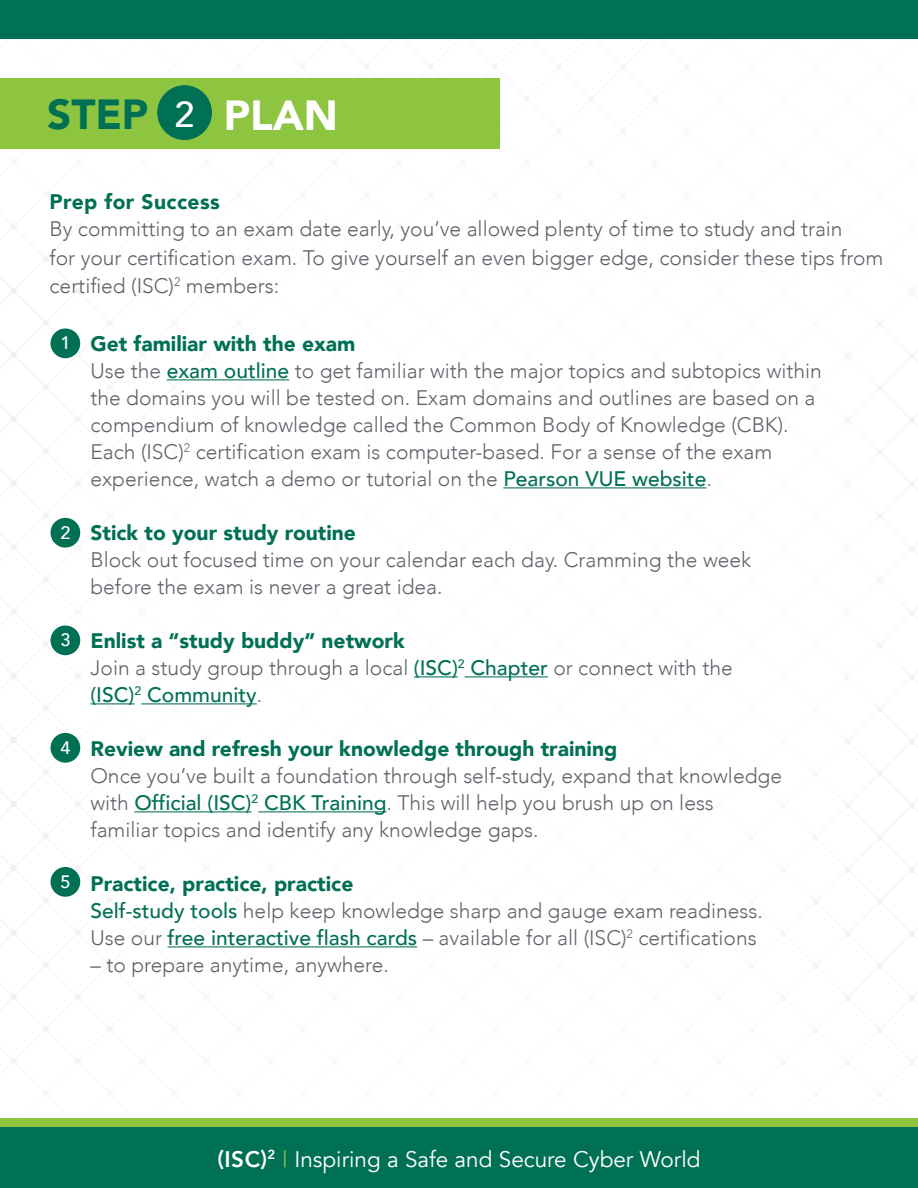
<style>
.page{position:relative;width:918px;height:1188px;background:#fff}
.page>*{position:absolute;margin:0;border:0;box-sizing:border-box;transform-origin:0 0}
.t1{font:900 42px "Avenir";color:#007054}
.t2{font:22.5px "Avenir";color:#fff}
.t3{font:300 21px/27px "Avenir";color:#5f636a}
.t4{font:900 21px "Avenir";color:#007054}
.t5{font:900 21px "Avenir";letter-spacing:.02em;color:#007054}
.t6{font:500 18px "Avenir";color:#fff}
.s1{font-weight:500;font-size:36px;color:#fff}
.s2{color:#fff}
.s3{font-weight:900;color:#007054}
.s4{font-weight:500;color:#007054}
.s5{font-weight:800}
.s6{color:#8dc440}
</style>
<div class="page">
<div style="left:0;top:0;width:918px;height:39px;background:#007054"></div>
<div style="left:0;top:1126px;width:918px;height:62px;background:#007054"></div>
<div style="left:0;top:1118px;width:918px;height:8px;background:#8dc440"></div>
<div style="left:0;top:78px;width:500px;height:70px;background:#8dc440"></div>
<div style="left:157px;top:85px;width:55px;height:55px;background:#007054;border-radius:50%"></div>
<hr style="left:167px;top:379px;width:122px;height:1px;background:#007054">
<hr style="left:503px;top:487px;width:203px;height:1px;background:#007054">
<hr style="left:414px;top:676px;width:44px;height:1px;background:#007054">
<hr style="left:465px;top:676px;width:83px;height:1px;background:#007054">
<hr style="left:90px;top:703px;width:44px;height:1px;background:#007054">
<hr style="left:141px;top:703px;width:116px;height:1px;background:#007054">
<hr style="left:134px;top:811px;width:117px;height:1px;background:#007054">
<hr style="left:258px;top:811px;width:129px;height:1px;background:#007054">
<hr style="left:168px;top:946px;width:249px;height:1px;background:#007054">
<div style="left:51px;top:328px;width:29px;height:30px;background:#007054;border-radius:50%"></div>
<div style="left:51px;top:518px;width:29px;height:30px;background:#007054;border-radius:50%"></div>
<div style="left:51px;top:626px;width:29px;height:29px;background:#007054;border-radius:50%"></div>
<div style="left:51px;top:733px;width:29px;height:30px;background:#007054;border-radius:50%"></div>
<div style="left:51px;top:867px;width:29px;height:30px;background:#007054;border-radius:50%"></div>
<h1 class="t1" style="left:47px;top:78px;width:292px">STEP <span class="s1">2</span> <span class="s2">PLAN</span></h1>
<p class="t5" style="left:50px;top:184px;width:172px">Prep for Success</p>
<p class="t3" style="left:50px;top:215px;width:835px;line-height:28.5px">By committing to an exam date early, you’ve allowed plenty of time to study and train<br>for your certification exam. To give yourself an even bigger edge, consider these tips from certified (ISC)<sup>2</sup> members:</p>
<p class="t6" style="left:60px;top:327px;width:12px">1</p>
<p class="t6" style="left:60px;top:517px;width:12px">2</p>
<p class="t6" style="left:60px;top:624px;width:12px">3</p>
<p class="t6" style="left:60px;top:732px;width:12px">4</p>
<p class="t6" style="left:60px;top:866px;width:12px">5</p>
<p class="t3" style="left:90px;top:331px;width:733px"><span class="s3">Get familiar with the exam<br></span>Use the <span class="s4">exam outline</span> to get familiar with the major topics and subtopics within the domains you will be tested on. Exam domains and outlines are based on a compendium of knowledge called the Common Body of Knowledge (CBK).<br>Each (ISC)<sup>2</sup> certification exam is computer-based. For a sense of the exam experience, watch a demo or tutorial on the <span class="s4">Pearson VUE website</span>.</p>
<p class="t4" style="left:90px;top:515px;width:267px">Stick to your study routine</p>
<p class="t3" style="left:90px;top:547px;width:662px">Block out focused time on your calendar each day. Cramming the week before the exam is never a great idea.</p>
<p class="t3" style="left:90px;top:628px;width:644px"><span class="s3">Enlist a “study buddy” network<br></span>Join a study group through a local <span class="s4">(ISC)</span><sup>2</sup> <span class="s4">Chapter</span> or connect with the <span class="s4">(ISC)</span><sup>2</sup> <span class="s4">Community</span>.</p>
<p class="t4" style="left:90px;top:731px;width:528px">Review and refresh your knowledge through training</p>
<p class="t3" style="left:90px;top:763px;width:693px">Once you’ve built a foundation through self-study, expand that knowledge with <span class="s4">Official (ISC)</span><sup>2</sup> <span class="s4">CBK Training</span>. This will help you brush up on less familiar topics and identify any knowledge gaps.</p>
<p class="t3" style="left:90px;top:871px;width:674px"><span class="s3">Practice, practice, practice<br></span><span class="s4">Self-study tools</span> help keep knowledge sharp and gauge exam readiness.<br>Use our <span class="s4">free interactive flash cards</span> – available for all (ISC)<sup>2</sup> certifications</p>
<p class="t3" style="left:90px;top:952px;width:300px">– to prepare anytime, anywhere.</p>
<p class="t2" style="left:218px;top:1146px;width:485px"><span class="s5">(ISC)</span><sup>2</sup> <span class="s6">|</span> Inspiring a Safe and Secure Cyber World</p>
</div>
